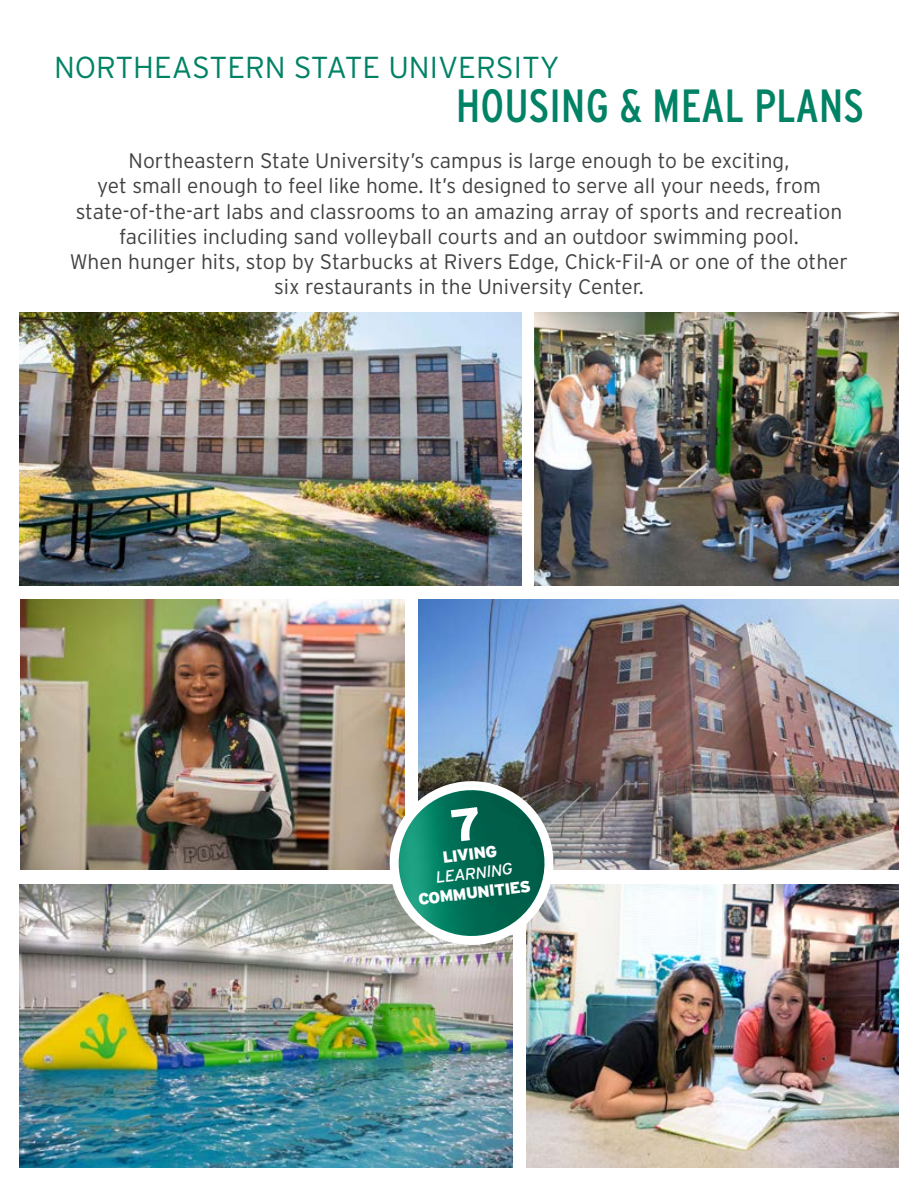
<style>
.page{position:relative;width:918px;height:1188px;background:#fff}
.page>*{position:absolute;margin:0;border:0;box-sizing:border-box;transform-origin:0 0}
.t1{font:condensed 46.5px "Interstate";color:#008265}
.t2{font:300 30.3px "Interstate";color:#008265}
.t3{font:300 21px/25.2px "Interstate";color:#414042;text-align:center}
.t4{font:900 16.2px/19.5px "Interstate";color:#fff;text-align:center}
.s1{font-weight:400;font-style:italic}
</style>
<div class="page">
<img style="left:19px;top:312px;width:503px;height:273px">
<img style="left:535px;top:312px;width:363px;height:273px">
<img style="left:19px;top:885px;width:494px;height:282px">
<img style="left:526px;top:885px;width:372px;height:282px">
<img style="left:418px;top:599px;width:480px;height:270px">
<img style="left:21px;top:599px;width:384px;height:270px">
<img style="left:371px;top:763px;width:189px;height:201px">
<h2 class="t2" style="left:54px;top:49px;width:507px">NORTHEASTERN STATE UNIVERSITY</h2>
<h3 class="t1" style="left:456px;top:78px;width:410px">HOUSING &amp; MEAL PLANS</h3>
<p class="t3" style="left:70px;top:148px;width:780px">Northeastern State University’s campus is large enough to be exciting,<br>yet small enough to feel like home. It’s designed to serve all your needs, from state-of-the-art labs and classrooms to an amazing array of sports and recreation facilities including sand volleyball courts and an outdoor swimming pool.<br>When hunger hits, stop by Starbucks at Rivers Edge, Chick-Fil-A or one of the other six restaurants in the University Center.</p>
<p class="t4" style="left:412px;top:851px;width:115px;rotate:-7deg">LIVING<br><span class="s1">LEARNING<br></span>COMMUNITIES</p>
</div>
